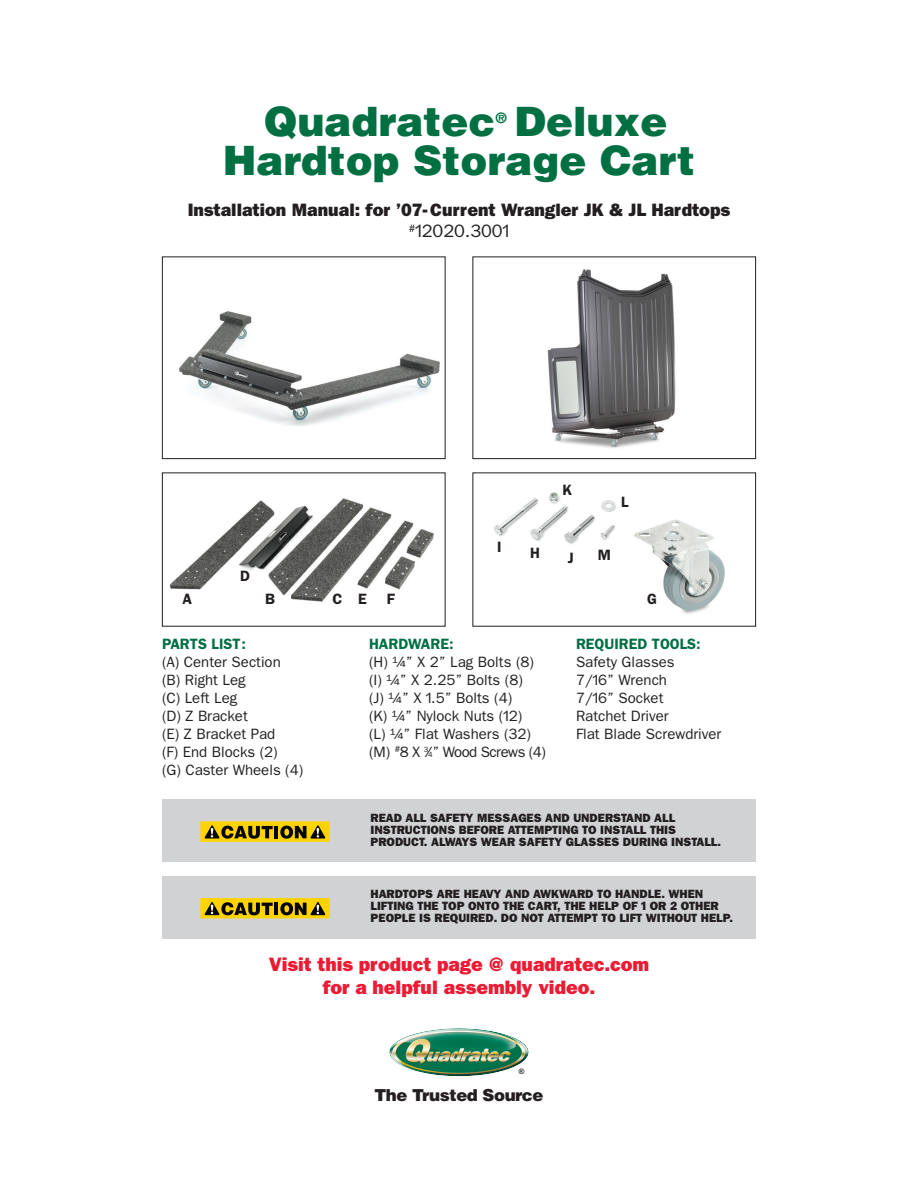
<style>
.page{position:relative;width:918px;height:1188px;background:#fff}
.page>*{position:absolute;margin:0;border:0;box-sizing:border-box;transform-origin:0 0}
.t1{font:900 40.5px/39px "Helvetica";color:#006f42}
.t2{font:800 19.5px/23.4px "New Franklin Gothic";color:#ed1a33;text-align:center}
.t3{font:800 18px/21px "New Franklin Gothic";color:#231f20;text-align:center}
.t4{font:900 16.5px "Helvetica";letter-spacing:-.025em;color:#231f20}
.t5{font:15px/18px "New Franklin Gothic";color:#231f20}
.t6{font:600 15px "New Franklin Gothic";color:#006f42}
.t7{font:600 15px "New Franklin Gothic";color:#231f20}
.t8{font:900 14.4px "Helvetica";color:#006f42}
.t9{font:800 12px/12px "New Franklin Gothic";color:#231f20}
.t10{font:700 7.5px "Arial";color:#231f20}
.s1{font-weight:400}
.s2{font-size:7.5px}
</style>
<div class="page">
<img style="left:494px;top:492px;width:122px;height:52px">
<img style="left:389px;top:1028px;width:140px;height:48px;border-radius:50%">
<img style="left:179px;top:311px;width:261px;height:115px">
<div style="left:162px;top:256px;width:284px;height:203px;border:1px solid #231f20"></div>
<img style="left:547px;top:269px;width:129px;height:179px">
<div style="left:472px;top:256px;width:284px;height:203px;border:1px solid #231f20"></div>
<img style="left:634px;top:519px;width:91px;height:95px">
<img style="left:169px;top:498px;width:265px;height:104px">
<div style="left:162px;top:876px;width:594px;height:63px;background:#d1d2d4"></div>
<svg style="left:200px;top:898px;width:130px;height:20px;background:#ae9209"></svg>
<div style="left:162px;top:799px;width:594px;height:63px;background:#d1d2d4"></div>
<svg style="left:200px;top:821px;width:130px;height:21px;background:#b1950e"></svg>
<h1 class="t1" style="left:264px;top:105px;width:233px">Quadratec</h1>
<p class="t8" style="left:496px;top:113px;width:13px">®</p>
<h1 class="t1" style="left:223px;top:105px;width:474px;text-indent:292px">Deluxe<br>Hardtop Storage Cart</h1>
<p class="t3" style="left:188px;top:201px;width:544px">Installation Manual: for ’07- Current Wrangler JK &amp; JL Hardtops <sup>#</sup><span class="s1">12020.3001</span></p>
<p class="t7" style="left:240px;top:571px;width:11px">D</p>
<p class="t7" style="left:182px;top:593px;width:11px">A</p>
<p class="t7" style="left:265px;top:593px;width:11px">B</p>
<p class="t7" style="left:332px;top:593px;width:11px">C</p>
<p class="t6" style="left:162px;top:638px;width:85px">PARTS LIST:</p>
<p class="t5" style="left:162px;top:654px;width:143px">(A) Center Section<br>(B) Right Leg<br>(C) Left Leg<br>(D) Z Bracket<br>(E) Z Bracket Pad<br>(F) End Blocks (2)<br>(G) Caster Wheels (4)</p>
<p class="t7" style="left:497px;top:541px;width:6px">I</p>
<p class="t7" style="left:563px;top:484px;width:11px">K</p>
<p class="t7" style="left:621px;top:496px;width:9px">L</p>
<p class="t7" style="left:530px;top:547px;width:11px">H</p>
<p class="t7" style="left:568px;top:552px;width:7px">J</p>
<p class="t7" style="left:598px;top:549px;width:15px">M</p>
<p class="t7" style="left:358px;top:593px;width:10px">E</p>
<p class="t7" style="left:387px;top:593px;width:10px">F</p>
<p class="t7" style="left:647px;top:593px;width:11px">G</p>
<p class="t6" style="left:369px;top:638px;width:86px">HARDWARE:</p>
<p class="t5" style="left:369px;top:654px;width:178px">(H) ¼” X 2” Lag Bolts (8) (I) ¼” X 2.25” Bolts (8)<br>(J) ¼” X 1.5” Bolts (4)<br>(K) ¼” Nylock Nuts (12)<br>(L) ¼” Flat Washers (32) (M) <sup>#</sup>8 X <sup>3</sup>⁄<span class="s2">4</span>” Wood Screws (4)</p>
<p class="t6" style="left:576px;top:638px;width:126px">REQUIRED TOOLS:</p>
<p class="t5" style="left:576px;top:654px;width:147px">Safety Glasses<br>7/16” Wrench<br>7/16” Socket<br>Ratchet Driver<br>Flat Blade Screwdriver</p>
<p class="t9" style="left:371px;top:813px;width:352px">READ ALL SAFETY MESSAGES AND UNDERSTAND ALL<br>INSTRUCTIONS BEFORE ATTEMPTING TO INSTALL THIS<br>PRODUCT. ALWAYS WEAR SAFETY GLASSES DURING INSTALL.</p>
<p class="t9" style="left:371px;top:889px;width:364px">HARDTOPS ARE HEAVY AND AWKWARD TO HANDLE. WHEN<br>LIFTING THE TOP ONTO THE CART, THE HELP OF 1 OR 2 OTHER<br>PEOPLE IS REQUIRED. DO NOT ATTEMPT TO LIFT WITHOUT HELP.</p>
<h2 class="t2" style="left:269px;top:954px;width:382px">Visit this product page @ quadratec.com for a helpful assembly video.</h2>
<p class="t10" style="left:519px;top:1067px;width:7px">®</p>
<p class="t4" style="left:374px;top:1089px;width:171px">The Trusted Source</p>
</div>
